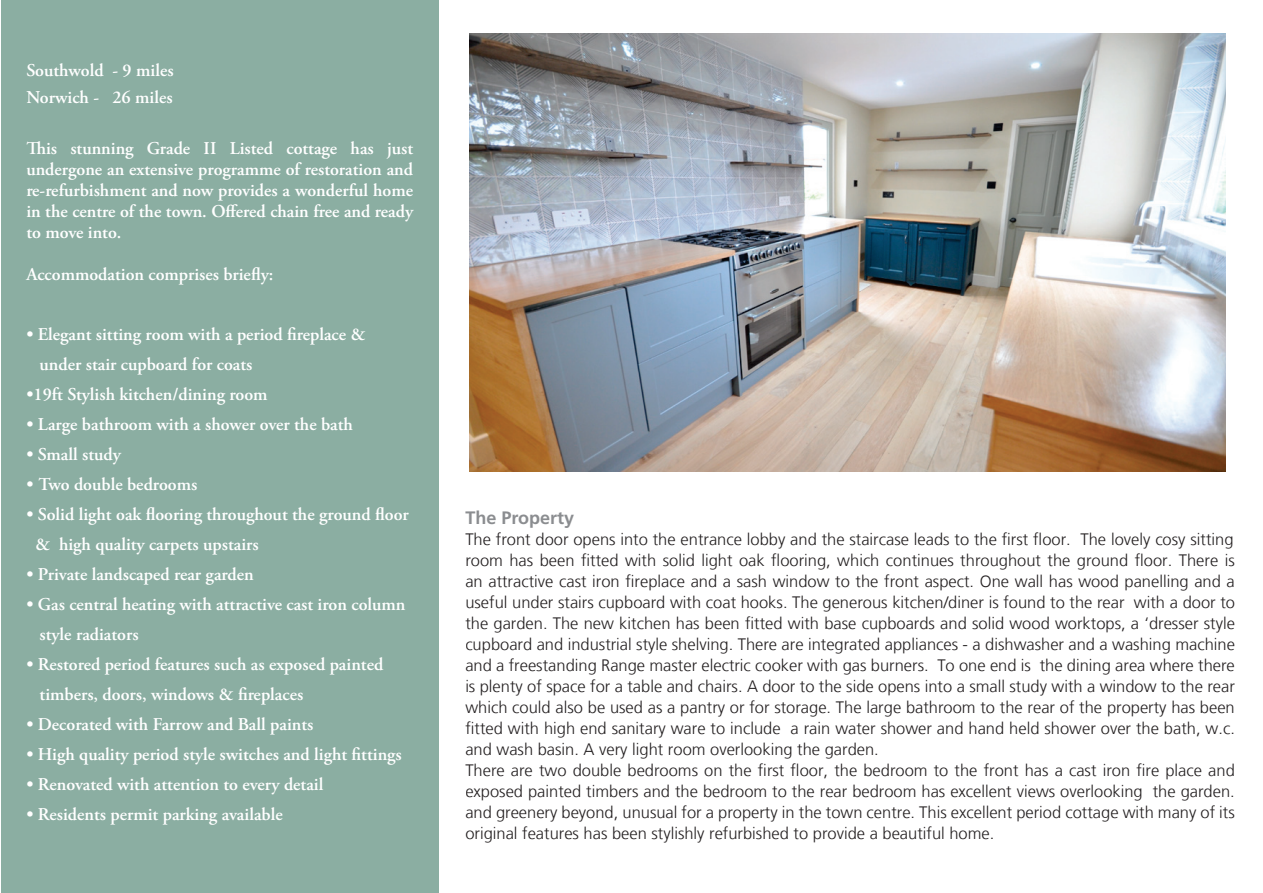
<style>
.page{position:relative;width:1263px;height:893px;background:#fff}
.page>*{position:absolute;margin:0;border:0;box-sizing:border-box;transform-origin:0 0}
.t1{font:600 18px/21px "Adobe Garamond Pro";color:#fff}
.t2{font:700 18px "Frutiger LT Std";color:#8b8d90}
.t3{font:300 16.5px/21px "Frutiger LT";color:#231f20}
</style>
<div class="page">
<img style="left:470px;top:33px;width:755px;height:438px">
<div style="left:1px;top:0;width:438px;height:893px;background:#8baea2"></div>
<p class="t1" style="left:26px;top:57px;width:149px;line-height:27px">Southwold - 9 miles<br>Norwich - 26 miles</p>
<p class="t1" style="left:26px;top:138px;width:388px;text-align:justify">This stunning Grade II Listed cottage has just undergone an extensive programme of restoration and re-refurbishment and now provides a wonderful home in the centre of the town. Offered chain free and ready to move into.</p>
<p class="t1" style="left:26px;top:264px;width:248px">Accommodation comprises briefly:</p>
<p class="t1" style="left:40px;top:320px;width:327px;line-height:30px;text-indent:-13px">• Elegant sitting room with a period fireplace &amp; under stair cupboard for coats</p>
<p class="t1" style="left:26px;top:384px;width:243px">•19ft Stylish kitchen/dining room</p>
<p class="t1" style="left:26px;top:414px;width:328px">• Large bathroom with a shower over the bath</p>
<p class="t1" style="left:26px;top:444px;width:96px">• Small study</p>
<p class="t1" style="left:26px;top:474px;width:173px">• Two double bedrooms</p>
<p class="t1" style="left:35px;top:500px;width:375px;line-height:30px;text-indent:-9px">• Solid light oak flooring throughout the ground floor &amp; high quality carpets upstairs</p>
<p class="t1" style="left:26px;top:564px;width:229px">• Private landscaped rear garden</p>
<p class="t1" style="left:40px;top:590px;width:367px;line-height:30px;text-indent:-13px">• Gas central heating with attractive cast iron column style radiators</p>
<p class="t1" style="left:40px;top:650px;width:345px;line-height:30px;text-indent:-13px">• Restored period features such as exposed painted timbers, doors, windows &amp; fireplaces</p>
<p class="t1" style="left:26px;top:714px;width:289px">• Decorated with Farrow and Ball paints</p>
<p class="t1" style="left:26px;top:744px;width:377px">• High quality period style switches and light fittings</p>
<p class="t1" style="left:26px;top:774px;width:299px">• Renovated with attention to every detail</p>
<p class="t1" style="left:26px;top:804px;width:258px">• Residents permit parking available</p>
<p class="t2" style="left:465px;top:507px;width:110px">The Property</p>
<p class="t3" style="left:465px;top:529px;width:771px">The front door opens into the entrance lobby and the staircase leads to the first floor. The lovely cosy sitting room has been fitted with solid light oak flooring, which continues throughout the ground floor. There is an attractive cast iron fireplace and a sash window to the front aspect. One wall has wood panelling and a useful under stairs cupboard with coat hooks. The generous kitchen/diner is found to the rear with a door to the garden. The new kitchen has been fitted with base cupboards and solid wood worktops, a ‘dresser style cupboard and industrial style shelving. There are integrated appliances - a dishwasher and a washing machine and a freestanding Range master electric cooker with gas burners. To one end is the dining area where there is plenty of space for a table and chairs. A door to the side opens into a small study with a window to the rear which could also be used as a pantry or for storage. The large bathroom to the rear of the property has been fitted with high end sanitary ware to include a rain water shower and hand held shower over the bath, w.c. and wash basin. A very light room overlooking the garden.<br>There are two double bedrooms on the first floor, the bedroom to the front has a cast iron fire place and exposed painted timbers and the bedroom to the rear bedroom has excellent views overlooking the garden. and greenery beyond, unusual for a property in the town centre. This excellent period cottage with many of its original features has been stylishly refurbished to provide a beautiful home.</p>
</div>
